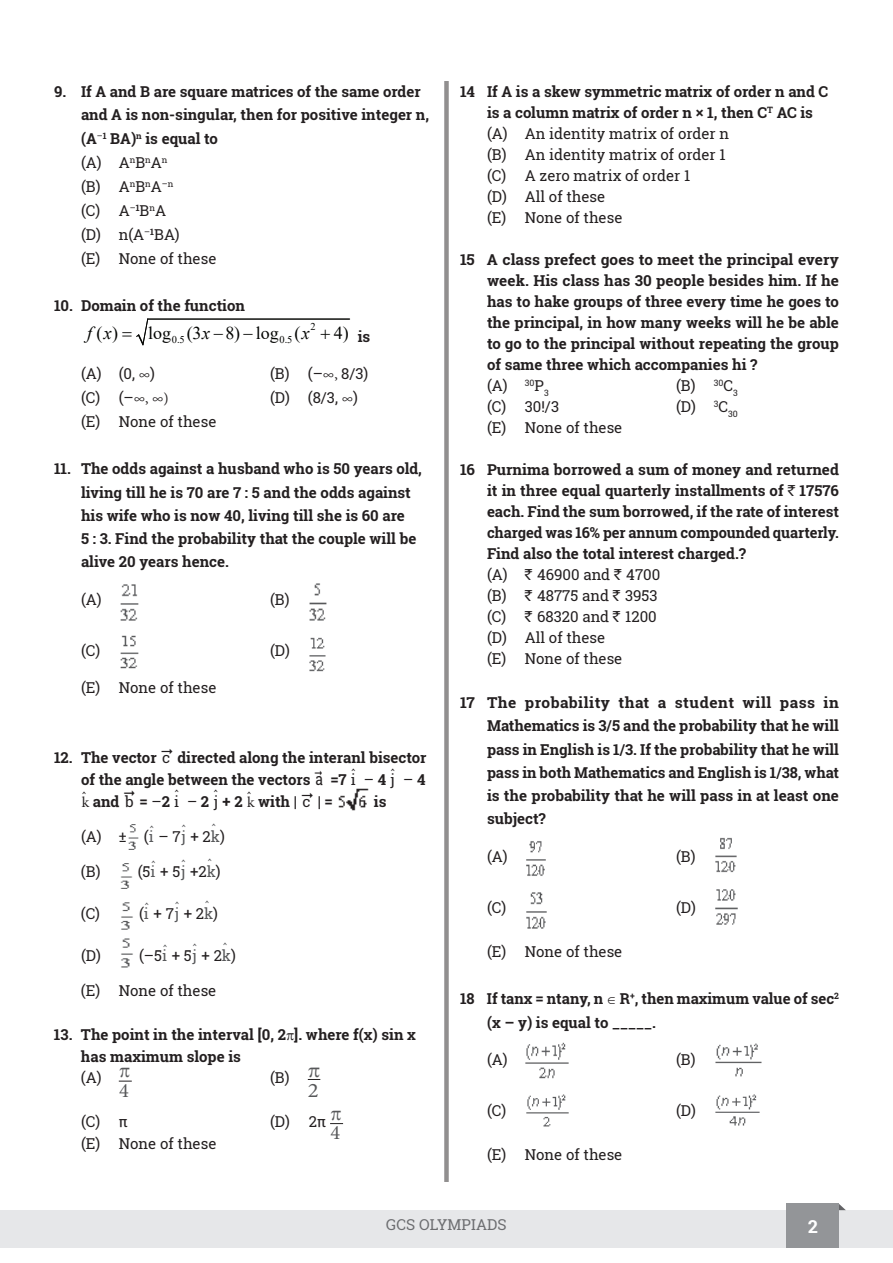
<style>
.page{position:relative;width:893px;height:1263px;background:#fff}
.page>*{position:absolute;margin:0;border:0;box-sizing:border-box;transform-origin:0 0}
.t1{font:20.7px "Minion Pro";color:#57585a;scale:1.1 1}
.t2{font:20.4px "Minion Pro";color:#57585a}
.t3{font:18px "Times New Roman";letter-spacing:-.005em;color:#040503}
.t4{font:italic 18px "Times New Roman";color:#040503}
.t5{font:700 18px "Roboto";color:#fff}
.t6{font:700 15px/21px "Roboto Slab";color:#231f20}
.t7{font:15px/21px "Roboto Slab";color:#231f20}
.t8{font:15px "Roboto Slab";letter-spacing:.005em;color:#6c6d70}
.t9{font:15px "Minion Pro";color:#57585a}
.t10{font:10.35px "Times New Roman";color:#040503}
.s1{font-weight:400}
.s2{font-family:"Minion Pro"}
.s3{font-style:italic}
.s4{font-weight:400;font-size:16.8px}
.s5{font-weight:700}
.s6{font-family:"Minion Pro";font-weight:400}
.s7{color:#57585a}
.s8{font-family:"Rupee Foradian";font-weight:400}
</style>
<div class="page">
<div style="left:444px;top:81px;width:5px;height:1101px;background:#918f8f"></div>
<div style="left:0;top:1210px;width:893px;height:38px;background:#e6e7e9"></div>
<div style="left:786px;top:1204px;width:53px;height:44px;background:#939598"></div>
<svg style="left:839px;top:1204px;width:7px;height:6px"></svg>
<img style="left:120px;top:584px;width:19px;height:37px">
<img style="left:309px;top:583px;width:18px;height:38px">
<img style="left:120px;top:635px;width:19px;height:34px">
<img style="left:309px;top:637px;width:17px;height:35px">
<img style="left:338px;top:788px;width:31px;height:23px">
<img style="left:128px;top:824px;width:11px;height:26px">
<img style="left:120px;top:863px;width:13px;height:26px">
<img style="left:121px;top:902px;width:12px;height:28px">
<img style="left:121px;top:938px;width:12px;height:30px">
<img style="left:526px;top:841px;width:20px;height:35px">
<img style="left:715px;top:837px;width:22px;height:36px">
<img style="left:526px;top:892px;width:21px;height:37px">
<img style="left:715px;top:889px;width:23px;height:36px">
<img style="left:525px;top:1042px;width:44px;height:37px">
<img style="left:715px;top:1043px;width:47px;height:34px">
<img style="left:526px;top:1094px;width:43px;height:33px">
<img style="left:715px;top:1094px;width:45px;height:32px">
<svg style="left:136px;top:318px;width:214px;height:27px"></svg>
<svg style="left:119px;top:1080px;width:13px;height:2px"></svg>
<svg style="left:308px;top:1079px;width:12px;height:1px"></svg>
<svg style="left:330px;top:1123px;width:13px;height:1px"></svg>
<p class="t6" style="left:81px;top:79px;width:350px;line-height:23.9px;text-indent:-27px">9. If A and B are square matrices of the same order and A is non-singular, then for positive integer n, (A<sup>–</sup><sup>1</sup> BA)<sup>n</sup> is equal to<br><span class="s1">(A) A</span><sup>n</sup><span class="s1">B</span><sup>n</sup><span class="s1">A</span><sup>n<br></sup><span class="s1">(B) A</span><sup>n</sup><span class="s1">B</span><sup>n</sup><span class="s1">A</span><sup>–n<br></sup><span class="s1">(C) A</span><sup>–</sup><sup>1</sup><span class="s1">B</span><sup>n</sup><span class="s1">A<br>(D) n(A</span><sup>–</sup><sup>1</sup><span class="s1">BA)<br>(E) None of these</span></p>
<p class="t6" style="left:54px;top:295px;width:193px">10. Domain of the function</p>
<p class="t10" style="left:311px;top:320px;width:7px">2</p>
<p class="t10" style="left:172px;top:332px;width:14px">0.5</p>
<p class="t10" style="left:280px;top:332px;width:14px">0.5</p>
<p class="t3" style="left:96px;top:320px;width:23px">( )</p>
<p class="t3" style="left:334px;top:320px;width:16px">4)</p>
<p class="t6" style="left:358px;top:325px;width:14px">is</p>
<p class="t7" style="left:81px;top:363px;width:76px">(A) (0, <span class="s2">∞</span>)</p>
<p class="t7" style="left:270px;top:363px;width:100px">(B) (–<span class="s2">∞,</span> 8/3)</p>
<p class="t7" style="left:81px;top:387px;width:89px">(C) (–<span class="s2">∞, ∞)</span></p>
<p class="t7" style="left:270px;top:387px;width:89px">(D) (8/3, <span class="s2">∞</span>)</p>
<p class="t7" style="left:81px;top:411px;width:137px">(E) None of these</p>
<p class="t6" style="left:81px;top:457px;width:342px;line-height:23.2px;text-indent:-27px">11. The odds against a husband who is 50 years old, living till he is 70 are 7 : 5 and the odds against his wife who is now 40, living till she is 60 are<br>5 : 3. Find the probability that the couple will be alive 20 years hence.</p>
<p class="t7" style="left:81px;top:589px;width:22px">(A)</p>
<p class="t7" style="left:270px;top:589px;width:21px">(B)</p>
<p class="t7" style="left:81px;top:640px;width:21px">(C)</p>
<p class="t7" style="left:270px;top:640px;width:22px">(D)</p>
<p class="t7" style="left:81px;top:677px;width:137px">(E) None of these</p>
<p class="t4" style="left:87px;top:320px;width:26px">f x</p>
<p class="t3" style="left:148px;top:320px;width:106px">log (3<span class="s3">x</span> − −</p>
<p class="t3" style="left:226px;top:320px;width:86px">8) log (<span class="s3">x</span></p>
<p class="t6" style="left:81px;top:747px;width:347px;line-height:21.8px;text-indent:-27px">12. The vector <span class="s1">c</span> directed along the interanl bisector of the angle between the vectors <span class="s4">a</span> =7 <span class="s1">i</span></p>
<p class="t7" style="left:364px;top:769px;width:63px">– <span class="s5">4</span> j<sup>ˆ</sup> – <span class="s5">4</span></p>
<p class="t6" style="left:81px;top:790px;width:100px"><span class="s6">k</span><sup>ˆ</sup> and <span class="s1">b</span> = <span class="s1">–</span>2 <span class="s1">i</span></p>
<p class="t6" style="left:187px;top:790px;width:147px"><span class="s1">–</span> 2 <span class="s1">j</span><sup>ˆ</sup> + 2 <span class="s6">k</span><sup>ˆ</sup> with | <span class="s1">c</span> | =</p>
<p class="t6" style="left:374px;top:790px;width:14px">is</p>
<p class="t7" style="left:81px;top:826px;width:145px">(A) ± (<span class="s7">i</span><sup>ˆ</sup> – 7<span class="s7">j</span> + 2<span class="s7">k</span>)</p>
<p class="t9" style="left:181px;top:820px;width:8px">ˆ</p>
<p class="t9" style="left:211px;top:819px;width:8px">ˆ</p>
<p class="t9" style="left:180px;top:855px;width:8px">ˆ</p>
<p class="t9" style="left:207px;top:854px;width:8px">ˆ</p>
<p class="t7" style="left:81px;top:861px;width:21px">(B)</p>
<p class="t7" style="left:138px;top:861px;width:84px">(5<span class="s7">i</span><sup>ˆ</sup> + 5<span class="s7">j</span> +2<span class="s7">k</span>)</p>
<p class="t9" style="left:174px;top:897px;width:8px">ˆ</p>
<p class="t9" style="left:204px;top:896px;width:8px">ˆ</p>
<p class="t7" style="left:81px;top:903px;width:21px">(C)</p>
<p class="t7" style="left:139px;top:903px;width:81px">(<span class="s7">i</span><sup>ˆ</sup> + 7<span class="s7">j</span> + 2<span class="s7">k</span>)</p>
<p class="t9" style="left:192px;top:939px;width:8px">ˆ</p>
<p class="t9" style="left:222px;top:938px;width:8px">ˆ</p>
<p class="t7" style="left:81px;top:980px;width:137px">(E) None of these</p>
<p class="t6" style="left:81px;top:1023px;width:336px;line-height:21.8px;text-indent:-27px">13. The point in the interval [0, 2 ]. where f(x) sin x has maximum slope is</p>
<p class="t7" style="left:81px;top:1067px;width:22px">(A)</p>
<h2 class="t2" style="left:119px;top:1077px;width:11px">4</h2>
<p class="t7" style="left:81px;top:945px;width:22px">(D)</p>
<p class="t7" style="left:139px;top:945px;width:98px">(–5<span class="s7">i</span><sup>ˆ</sup> + 5<span class="s7">j</span> + 2<span class="s7">k</span>)</p>
<p class="t7" style="left:270px;top:1067px;width:21px">(B)</p>
<h1 class="t1" style="left:308px;top:1077px;width:11px">2</h1>
<p class="t7" style="left:81px;top:1111px;width:49px">(C) π</p>
<p class="t7" style="left:270px;top:1111px;width:58px">(D) 2π</p>
<h2 class="t2" style="left:331px;top:1119px;width:11px">4</h2>
<p class="t7" style="left:81px;top:1132px;width:137px">(E) None of these</p>
<p class="t7" style="left:487px;top:81px;width:343px;text-indent:-27px"><span class="s5">14 If A is a skew symmetric matrix of order n and C is a column matrix of order n × 1, then C</span><sup>T</sup> <span class="s5">AC is </span>(A) An identity matrix of order n<br>(B) An identity matrix of order 1<br>(C) A zero matrix of order 1<br>(D) All of these<br>(E) None of these</p>
<p class="t6" style="left:460px;top:249px;width:24px">15 A</p>
<p class="t6" style="left:487px;top:249px;width:353px;text-indent:15px">class prefect goes to meet the principal every week. His class has 30 people besides him. If he has to hake groups of three every time he goes to the principal, in how many weeks will he be able to go to the principal without repeating the group of same three which accompanies hi ?<br><span class="s1">(A)</span> <sup>30</sup><span class="s1">P</span><sub>3</sub></p>
<p class="t7" style="left:676px;top:375px;width:63px">(B) <sup>30</sup>C<sub>3</sub></p>
<p class="t7" style="left:487px;top:396px;width:74px">(C) 30!/3</p>
<p class="t7" style="left:676px;top:396px;width:63px">(D) <sup>3</sup>C<sub>30</sub></p>
<p class="t7" style="left:487px;top:417px;width:137px">(E) None of these</p>
<p class="t6" style="left:487px;top:459px;width:354px;text-indent:-27px">16 Purnima borrowed a sum of money and returned it in three equal quarterly installments of <span class="s8">`</span> 17576 each. Find the sum borrowed, if the rate of interest charged was 16% per annum compounded quarterly.<br>Find also the total interest charged.?<br><span class="s1">(A)</span> <span class="s8">`</span> <span class="s1">46900 and</span> <span class="s8">`</span> <span class="s1">4700<br>(B)</span> <span class="s8">`</span> <span class="s1">48775 and</span> <span class="s8">`</span> <span class="s1">3953<br>(C)</span> <span class="s8">`</span> <span class="s1">68320 and</span> <span class="s8">`</span> <span class="s1">1200<br>(D) All of these<br>(E) None of these</span></p>
<p class="t6" style="left:487px;top:691px;width:354px;line-height:23.2px;text-align:justify;text-indent:-27px">17 The probability that a student will pass in Mathematics is 3/5 and the probability that he will pass in English is 1/3. If the probability that he will pass in both Mathematics and English is 1/38, what is the probability that he will pass in at least one subject?</p>
<p class="t7" style="left:487px;top:846px;width:22px">(A)</p>
<p class="t7" style="left:676px;top:846px;width:21px">(B)</p>
<p class="t7" style="left:487px;top:897px;width:21px">(C)</p>
<p class="t7" style="left:676px;top:897px;width:22px">(D)</p>
<p class="t7" style="left:487px;top:941px;width:137px">(E) None of these</p>
<p class="t6" style="left:487px;top:987px;width:353px;line-height:23.2px;text-indent:-27px">18 If tanx = ntany, n ∈ R<sup>+</sup>, then maximum value of sec<sup>2 </sup>(x – y) is equal to _____.</p>
<p class="t7" style="left:487px;top:1049px;width:22px">(A)</p>
<p class="t7" style="left:676px;top:1049px;width:21px">(B)</p>
<p class="t7" style="left:487px;top:1100px;width:21px">(C)</p>
<p class="t7" style="left:676px;top:1100px;width:22px">(D)</p>
<p class="t7" style="left:487px;top:1144px;width:137px">(E) None of these</p>
<p class="t8" style="left:386px;top:1214px;width:122px">GCS OLYMPIADS</p>
<p class="t5" style="left:808px;top:1214px;width:12px">2</p>
</div>
